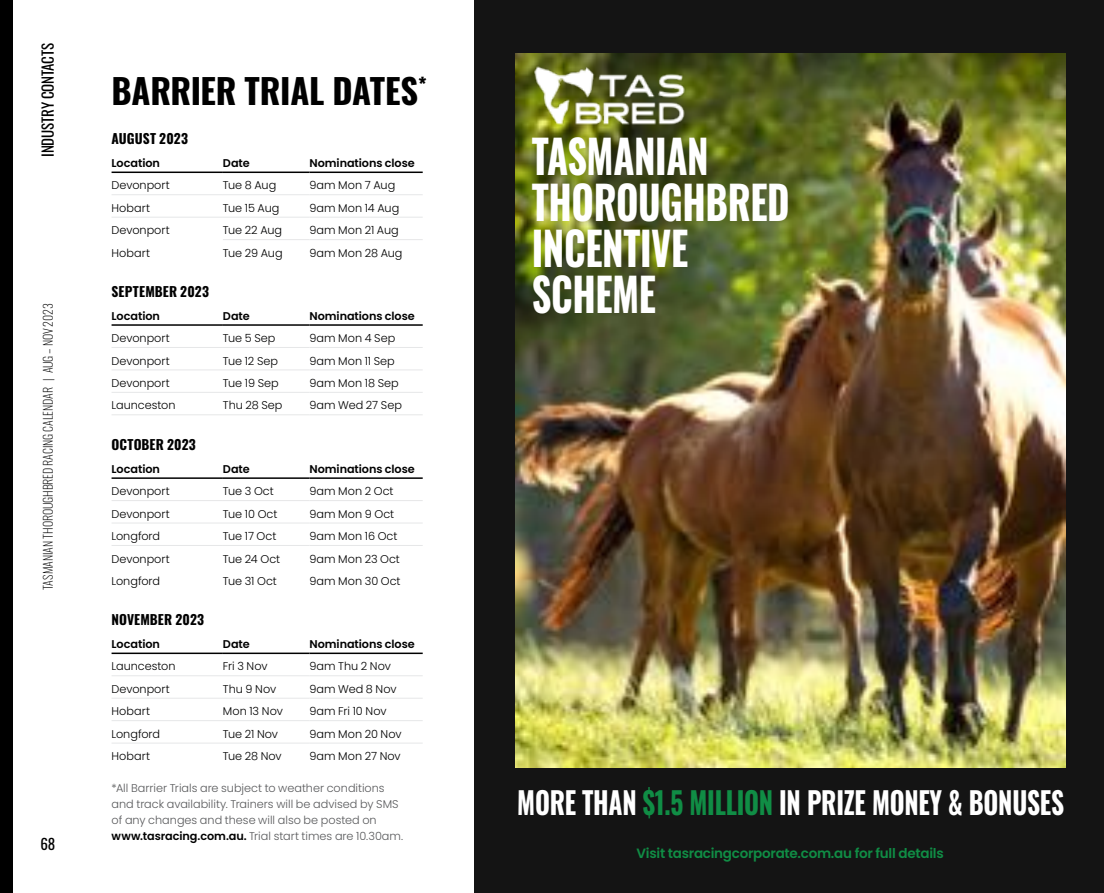
<style>
.page{position:relative;width:1104px;height:893px;background:#fff}
.page>*{position:absolute;margin:0;border:0;box-sizing:border-box;transform-origin:0 0}
.t1{font:700 46.05px/46px "Oswald";letter-spacing:-.01em;color:#fff;scale:.83 1}
.t2{font:700 34.5px "Oswald";letter-spacing:-.01em;color:#000}
.t3{font:700 30.6px "Oswald";letter-spacing:-.01em;color:#fff;scale:.83 1}
.t4{font:15px "Oswald";letter-spacing:-.01em;color:#000}
.t5{font:700 13.5px "Oswald";letter-spacing:.01em;color:#000}
.t6{font:600 13.5px "Poppins";letter-spacing:-.02em;color:#108d45}
.t7{font:200 12px "Oswald";letter-spacing:-.005em;color:#000}
.t8{font:300 11.25px "Poppins";color:#000}
.t9{font:300 11.25px/15.8px "Poppins";color:#58595b}
.t10{font:600 11.25px "Poppins";letter-spacing:-.005em;color:#000}
.s1{font-weight:600;color:#000}
.s2{color:#108d45}
</style>
<div class="page">
<hr style="left:111px;top:172px;width:112px;height:1px;background:#000">
<hr style="left:223px;top:172px;width:86px;height:1px;background:#000">
<hr style="left:309px;top:172px;width:113px;height:1px;background:#000">
<hr style="left:111px;top:194px;width:112px;height:1px;background:#e6e7e8">
<hr style="left:223px;top:194px;width:86px;height:1px;background:#e6e7e8">
<hr style="left:309px;top:194px;width:113px;height:1px;background:#e6e7e8">
<hr style="left:111px;top:217px;width:112px;height:1px;background:#e6e7e8">
<hr style="left:223px;top:217px;width:86px;height:1px;background:#e6e7e8">
<hr style="left:309px;top:217px;width:113px;height:1px;background:#e6e7e8">
<hr style="left:223px;top:239px;width:86px;height:1px;background:#e6e7e8">
<hr style="left:309px;top:239px;width:113px;height:1px;background:#e6e7e8">
<hr style="left:111px;top:324px;width:112px;height:2px;background:#000">
<hr style="left:223px;top:324px;width:86px;height:2px;background:#000">
<hr style="left:309px;top:324px;width:113px;height:2px;background:#000">
<hr style="left:111px;top:347px;width:112px;height:1px;background:#e6e7e8">
<hr style="left:223px;top:347px;width:86px;height:1px;background:#e6e7e8">
<hr style="left:309px;top:347px;width:113px;height:1px;background:#e6e7e8">
<hr style="left:111px;top:370px;width:112px;height:1px;background:#e6e7e8">
<hr style="left:223px;top:370px;width:86px;height:1px;background:#e6e7e8">
<hr style="left:309px;top:370px;width:113px;height:1px;background:#e6e7e8">
<hr style="left:111px;top:392px;width:112px;height:1px;background:#e6e7e8">
<hr style="left:223px;top:392px;width:86px;height:1px;background:#e6e7e8">
<hr style="left:309px;top:392px;width:113px;height:1px;background:#e6e7e8">
<hr style="left:111px;top:414px;width:112px;height:1px;background:#e6e7e8">
<hr style="left:223px;top:414px;width:86px;height:1px;background:#e6e7e8">
<hr style="left:309px;top:414px;width:113px;height:1px;background:#e6e7e8">
<hr style="left:111px;top:477px;width:112px;height:2px;background:#000">
<hr style="left:223px;top:477px;width:86px;height:2px;background:#000">
<hr style="left:309px;top:477px;width:113px;height:2px;background:#000">
<hr style="left:111px;top:500px;width:112px;height:1px;background:#e6e7e8">
<hr style="left:223px;top:500px;width:86px;height:1px;background:#e6e7e8">
<hr style="left:309px;top:500px;width:113px;height:1px;background:#e6e7e8">
<hr style="left:111px;top:523px;width:112px;height:1px;background:#e6e7e8">
<hr style="left:223px;top:523px;width:86px;height:1px;background:#e6e7e8">
<hr style="left:309px;top:523px;width:113px;height:1px;background:#e6e7e8">
<hr style="left:111px;top:545px;width:112px;height:1px;background:#e6e7e8">
<hr style="left:223px;top:545px;width:86px;height:1px;background:#e6e7e8">
<hr style="left:309px;top:545px;width:113px;height:1px;background:#e6e7e8">
<hr style="left:111px;top:653px;width:112px;height:1px;background:#000">
<hr style="left:223px;top:653px;width:86px;height:1px;background:#000">
<hr style="left:309px;top:653px;width:113px;height:1px;background:#000">
<hr style="left:111px;top:675px;width:112px;height:1px;background:#e6e7e8">
<hr style="left:223px;top:675px;width:86px;height:1px;background:#e6e7e8">
<hr style="left:309px;top:675px;width:113px;height:1px;background:#e6e7e8">
<hr style="left:111px;top:698px;width:112px;height:1px;background:#e6e7e8">
<hr style="left:223px;top:698px;width:86px;height:1px;background:#e6e7e8">
<hr style="left:309px;top:698px;width:113px;height:1px;background:#e6e7e8">
<hr style="left:111px;top:720px;width:112px;height:1px;background:#e6e7e8">
<hr style="left:223px;top:720px;width:86px;height:1px;background:#e6e7e8">
<hr style="left:309px;top:720px;width:113px;height:1px;background:#e6e7e8">
<hr style="left:111px;top:743px;width:112px;height:1px;background:#e6e7e8">
<hr style="left:223px;top:743px;width:86px;height:1px;background:#e6e7e8">
<hr style="left:309px;top:743px;width:113px;height:1px;background:#e6e7e8">
<div style="left:0;top:0;width:13px;height:893px;background:#000"></div>
<div style="left:474px;top:0;width:629px;height:893px;background:#141414"></div>
<img style="left:515px;top:53px;width:550px;height:714px">
<img style="left:529px;top:55px;width:169px;height:74px">
<h3 class="t4" style="left:34px;top:157px;width:116px;rotate:-90deg">INDUSTRY CONTACTS</h3>
<p class="t7" style="left:37px;top:590px;width:288px;rotate:-90deg">TASMANIAN THOROUGHBRED RACING CALENDAR | AUG – NOV 2023</p>
<h3 class="t4" style="left:40px;top:831px;width:16px">68</h3>
<h2 class="t2" style="left:111px;top:73px;width:316px">BARRIER TRIAL DATES<sup>*</sup></h2>
<p class="t5" style="left:111px;top:131px;width:78px">AUGUST 2023</p>
<p class="t10" style="left:111px;top:156px;width:50px">Location</p>
<p class="t10" style="left:223px;top:156px;width:28px">Date</p>
<p class="t10" style="left:309px;top:156px;width:107px">Nominations close</p>
<p class="t8" style="left:111px;top:178px;width:60px">Devonport</p>
<p class="t8" style="left:223px;top:178px;width:55px">Tue 8 Aug</p>
<p class="t8" style="left:309px;top:178px;width:87px">9am Mon 7 Aug</p>
<p class="t8" style="left:111px;top:200px;width:40px">Hobart</p>
<p class="t8" style="left:223px;top:200px;width:58px">Tue 15 Aug</p>
<p class="t8" style="left:309px;top:200px;width:91px">9am Mon 14 Aug</p>
<p class="t8" style="left:111px;top:222px;width:60px">Devonport</p>
<p class="t8" style="left:223px;top:222px;width:61px">Tue 22 Aug</p>
<p class="t8" style="left:309px;top:222px;width:91px">9am Mon 21 Aug</p>
<p class="t8" style="left:111px;top:245px;width:40px">Hobart</p>
<p class="t8" style="left:223px;top:245px;width:61px">Tue 29 Aug</p>
<p class="t8" style="left:309px;top:245px;width:95px">9am Mon 28 Aug</p>
<p class="t5" style="left:111px;top:284px;width:99px">SEPTEMBER 2023</p>
<p class="t10" style="left:111px;top:309px;width:50px">Location</p>
<p class="t10" style="left:223px;top:309px;width:28px">Date</p>
<p class="t10" style="left:309px;top:309px;width:107px">Nominations close</p>
<p class="t8" style="left:111px;top:330px;width:60px">Devonport</p>
<p class="t8" style="left:223px;top:330px;width:54px">Tue 5 Sep</p>
<p class="t8" style="left:309px;top:330px;width:87px">9am Mon 4 Sep</p>
<p class="t8" style="left:111px;top:353px;width:60px">Devonport</p>
<p class="t8" style="left:223px;top:353px;width:57px">Tue 12 Sep</p>
<p class="t8" style="left:309px;top:353px;width:87px">9am Mon 11 Sep</p>
<p class="t8" style="left:111px;top:375px;width:60px">Devonport</p>
<p class="t8" style="left:223px;top:375px;width:57px">Tue 19 Sep</p>
<p class="t8" style="left:309px;top:375px;width:91px">9am Mon 18 Sep</p>
<p class="t8" style="left:111px;top:398px;width:65px">Launceston</p>
<p class="t8" style="left:223px;top:398px;width:61px">Thu 28 Sep</p>
<p class="t8" style="left:309px;top:398px;width:94px">9am Wed 27 Sep</p>
<p class="t5" style="left:111px;top:437px;width:86px">OCTOBER 2023</p>
<p class="t10" style="left:111px;top:462px;width:50px">Location</p>
<p class="t10" style="left:223px;top:462px;width:28px">Date</p>
<p class="t10" style="left:309px;top:462px;width:107px">Nominations close</p>
<p class="t8" style="left:111px;top:483px;width:60px">Devonport</p>
<p class="t8" style="left:223px;top:483px;width:52px">Tue 3 Oct</p>
<p class="t8" style="left:309px;top:483px;width:86px">9am Mon 2 Oct</p>
<p class="t8" style="left:111px;top:506px;width:60px">Devonport</p>
<p class="t8" style="left:223px;top:506px;width:56px">Tue 10 Oct</p>
<p class="t8" style="left:309px;top:506px;width:86px">9am Mon 9 Oct</p>
<p class="t8" style="left:111px;top:528px;width:50px">Longford</p>
<p class="t8" style="left:223px;top:528px;width:55px">Tue 17 Oct</p>
<p class="t8" style="left:309px;top:528px;width:89px">9am Mon 16 Oct</p>
<p class="t8" style="left:111px;top:551px;width:60px">Devonport</p>
<p class="t8" style="left:223px;top:551px;width:59px">Tue 24 Oct</p>
<p class="t8" style="left:309px;top:551px;width:92px">9am Mon 23 Oct</p>
<p class="t8" style="left:111px;top:573px;width:50px">Longford</p>
<p class="t8" style="left:223px;top:573px;width:55px">Tue 31 Oct</p>
<p class="t8" style="left:309px;top:573px;width:93px">9am Mon 30 Oct</p>
<p class="t5" style="left:111px;top:612px;width:94px">NOVEMBER 2023</p>
<p class="t10" style="left:111px;top:637px;width:50px">Location</p>
<p class="t10" style="left:223px;top:637px;width:28px">Date</p>
<p class="t10" style="left:309px;top:637px;width:107px">Nominations close</p>
<p class="t8" style="left:111px;top:659px;width:65px">Launceston</p>
<p class="t8" style="left:223px;top:659px;width:46px">Fri 3 Nov</p>
<p class="t8" style="left:309px;top:659px;width:83px">9am Thu 2 Nov</p>
<p class="t8" style="left:111px;top:681px;width:60px">Devonport</p>
<p class="t8" style="left:223px;top:681px;width:55px">Thu 9 Nov</p>
<p class="t8" style="left:309px;top:681px;width:89px">9am Wed 8 Nov</p>
<p class="t8" style="left:111px;top:703px;width:40px">Hobart</p>
<p class="t8" style="left:223px;top:703px;width:61px">Mon 13 Nov</p>
<p class="t8" style="left:309px;top:703px;width:79px">9am Fri 10 Nov</p>
<p class="t8" style="left:111px;top:726px;width:50px">Longford</p>
<p class="t8" style="left:223px;top:726px;width:57px">Tue 21 Nov</p>
<p class="t8" style="left:309px;top:726px;width:94px">9am Mon 20 Nov</p>
<p class="t8" style="left:111px;top:748px;width:40px">Hobart</p>
<p class="t8" style="left:223px;top:748px;width:60px">Tue 28 Nov</p>
<p class="t8" style="left:309px;top:748px;width:93px">9am Mon 27 Nov</p>
<p class="t9" style="left:111px;top:780px;width:293px">*All Barrier Trials are subject to weather conditions and track availability. Trainers will be advised by SMS of any changes and these will also be posted on <span class="s1">www.tasracing.com.au.</span> Trial start times are 10.30am.</p>
<h1 class="t1" style="left:531px;top:136px;width:312px">TASMANIAN<br>THOROUGHBRED<br>INCENTIVE<br>SCHEME</h1>
<h3 class="t3" style="left:517px;top:786px;width:660px">MORE THAN <span class="s2">$1.5 MILLION</span> IN PRIZE MONEY &amp; BONUSES</h3>
<p class="t6" style="left:636px;top:845px;width:308px">Visit tasracingcorporate.com.au for full details</p>
</div>
